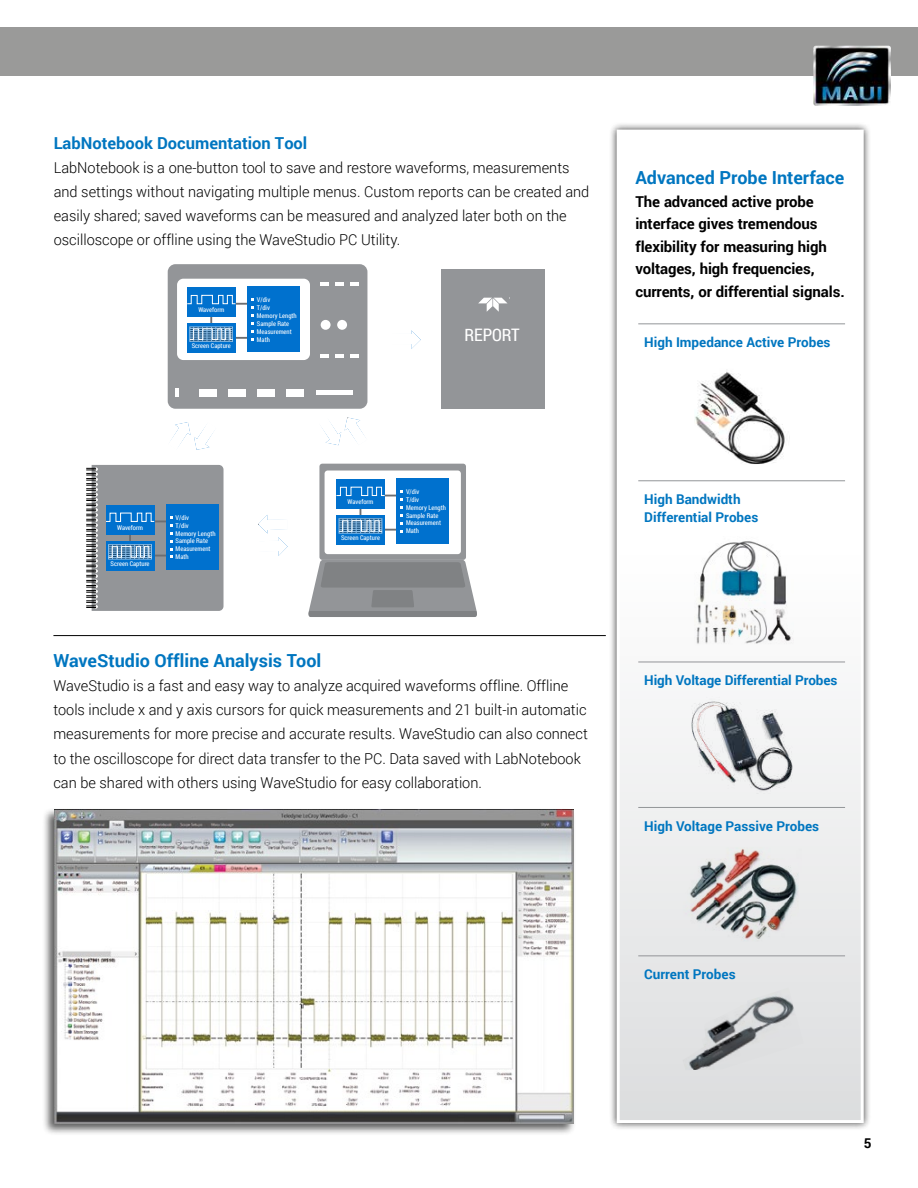
<style>
.page{position:relative;width:918px;height:1188px;background:#fff}
.page>*{position:absolute;margin:0;border:0;box-sizing:border-box;transform-origin:0 0}
.t1{font:700 18px "Roboto";color:#0076c0}
.t2{font:17.25px "Roboto Condensed";color:#fff}
.t3{font:700 16.5px "Roboto";color:#0076c0}
.t4{font:300 15px/24.2px "Roboto";color:#000}
.t5{font:700 15px/22.5px "Roboto";letter-spacing:-.005em;color:#000}
.t6{font:700 13.5px/18px "Roboto";color:#0076c0}
.t7{font:700 13.5px "Roboto";color:#000}
.t8{font:6.6px/7.9px "Roboto Condensed";color:#fff}
</style>
<div class="page">
<div style="left:0;top:27px;width:918px;height:49px;background:#9a9a99"></div>
<img style="left:813px;top:46px;width:78px;height:60px">
<hr style="left:53px;top:635px;width:553px;height:1px;background:#000">
<div style="left:609px;top:122px;width:262px;height:1008px;background:#000;opacity:.75"></div>
<div style="left:618px;top:131px;width:244px;height:991px;background:linear-gradient(to bottom,#fff,#e2e3e4)"></div>
<div style="left:617px;top:130px;width:247px;height:993px;border:3px solid #fff"></div>
<hr style="left:638px;top:323px;width:207px;height:1px;background:#939598">
<hr style="left:638px;top:480px;width:207px;height:1px;background:#939598">
<hr style="left:638px;top:662px;width:207px;height:1px;background:#939598">
<hr style="left:638px;top:807px;width:207px;height:1px;background:#939598">
<hr style="left:638px;top:955px;width:207px;height:1px;background:#939598">
<img style="left:694px;top:369px;width:96px;height:95px">
<div style="left:688px;top:537px;width:110px;height:110px;background:#fff"></div>
<img style="left:694px;top:541px;width:100px;height:103px">
<img style="left:684px;top:696px;width:115px;height:98px">
<img style="left:681px;top:847px;width:121px;height:94px">
<img style="left:682px;top:988px;width:122px;height:82px">
<div style="left:42px;top:807px;width:534px;height:329px;background:#000;opacity:.65"></div>
<img style="left:54px;top:810px;width:519px;height:313px">
<svg style="left:170px;top:422px;width:45px;height:28px"></svg>
<svg style="left:258px;top:515px;width:30px;height:41px"></svg>
<svg style="left:86px;top:465px;width:138px;height:146px;background:#6a8ca9"></svg>
<svg style="left:322px;top:417px;width:44px;height:28px"></svg>
<div style="left:168px;top:264px;width:199px;height:145px;background:#939598;border-radius:8px"></div>
<div style="left:177px;top:279px;width:133px;height:81px;background:#fff;border-radius:6px"></div>
<div style="left:199px;top:389px;width:17px;height:7px;background:#fff"></div>
<div style="left:321px;top:320px;width:10px;height:10px;background:#fff;border-radius:50%"></div>
<svg style="left:321px;top:282px;width:8px;height:3px"></svg>
<div style="left:229px;top:389px;width:17px;height:7px;background:#fff"></div>
<div style="left:257px;top:389px;width:18px;height:7px;background:#fff"></div>
<div style="left:286px;top:389px;width:17px;height:7px;background:#fff"></div>
<hr style="left:316px;top:391px;width:37px;height:4px;background:#fff">
<div style="left:337px;top:320px;width:10px;height:10px;background:#fff;border-radius:50%"></div>
<svg style="left:336px;top:282px;width:8px;height:3px"></svg>
<svg style="left:350px;top:282px;width:9px;height:3px"></svg>
<svg style="left:321px;top:354px;width:8px;height:3px"></svg>
<svg style="left:336px;top:354px;width:8px;height:3px"></svg>
<svg style="left:350px;top:354px;width:9px;height:3px"></svg>
<svg style="left:175px;top:388px;width:4px;height:9px"></svg>
<hr style="left:224px;top:337px;width:25px;height:2px;background:#6d6e71">
<hr style="left:210px;top:314px;width:2px;height:24px;background:#6d6e71">
<hr style="left:226px;top:303px;width:25px;height:2px;background:#6d6e71">
<div style="left:187px;top:287px;width:48px;height:30px;background:#0071ce"></div>
<svg style="left:187px;top:295px;width:49px;height:9px"></svg>
<div style="left:247px;top:286px;width:53px;height:66px;background:#0071ce"></div>
<svg style="left:251px;top:299px;width:3px;height:42px"></svg>
<svg style="left:187px;top:324px;width:48px;height:29px"></svg>
<svg style="left:190px;top:327px;width:43px;height:14px"></svg>
<div style="left:319px;top:464px;width:147px;height:96px;background:#939598;border-radius:3px"></div>
<div style="left:325px;top:471px;width:136px;height:83px;background:#fff;border-radius:3px"></div>
<svg style="left:308px;top:560px;width:169px;height:57px;background:#909194"></svg>
<div style="left:336px;top:479px;width:49px;height:29px;background:#0071ce"></div>
<div style="left:396px;top:478px;width:53px;height:66px;background:#0071ce"></div>
<div style="left:336px;top:516px;width:49px;height:29px;background:#0071ce"></div>
<svg style="left:336px;top:487px;width:67px;height:46px"></svg>
<svg style="left:411px;top:330px;width:10px;height:19px"></svg>
<div style="left:441px;top:269px;width:104px;height:139px;background:#939598"></div>
<svg style="left:478px;top:298px;width:32px;height:14px"></svg>
<p class="t3" style="left:54px;top:136px;width:255px">LabNotebook Documentation Tool</p>
<p class="t4" style="left:54px;top:157px;width:537px">LabNotebook is a one-button tool to save and restore waveforms, measurements and settings without navigating multiple menus. Custom reports can be created and easily shared; saved waveforms can be measured and analyzed later both on the oscilloscope or offline using the WaveStudio PC Utility.</p>
<p class="t8" style="left:198px;top:307px;width:27px">Waveform</p>
<p class="t8" style="left:257px;top:296px;width:41px">V/div<br>T/div<br>Memory Length<br>Sample Rate<br>Measurement<br>Math</p>
<p class="t8" style="left:192px;top:342px;width:41px">Screen Capture</p>
<p class="t2" style="left:464px;top:328px;width:57px">REPORT</p>
<p class="t1" style="left:635px;top:171px;width:211px">Advanced Probe Interface</p>
<p class="t5" style="left:635px;top:191px;width:211px">The advanced active probe interface gives tremendous flexibility for measuring high voltages, high frequencies, currents, or differential signals.</p>
<p class="t6" style="left:644px;top:334px;width:188px">High Impedance Active Probes</p>
<p class="t8" style="left:117px;top:524px;width:27px">Waveform</p>
<p class="t8" style="left:176px;top:514px;width:41px">V/div<br>T/div<br>Memory Length<br>Sample Rate<br>Measurement<br>Math</p>
<p class="t8" style="left:111px;top:560px;width:41px">Screen Capture</p>
<p class="t8" style="left:348px;top:498px;width:27px">Waveform</p>
<p class="t8" style="left:406px;top:488px;width:41px">V/div<br>T/div<br>Memory Length<br>Sample Rate<br>Measurement<br>Math</p>
<p class="t8" style="left:341px;top:534px;width:41px">Screen Capture</p>
<p class="t1" style="left:53px;top:648px;width:269px">WaveStudio Offline Analysis Tool</p>
<p class="t4" style="left:53px;top:675px;width:536px">WaveStudio is a fast and easy way to analyze acquired waveforms offline. Offline tools include x and y axis cursors for quick measurements and 21 built-in automatic measurements for more precise and accurate results. WaveStudio can also connect to the oscilloscope for direct data transfer to the PC. Data saved with LabNotebook can be shared with others using WaveStudio for easy collaboration.</p>
<p class="t6" style="left:644px;top:491px;width:116px">High Bandwidth<br>Differential Probes</p>
<p class="t6" style="left:644px;top:672px;width:195px">High Voltage Differential Probes</p>
<p class="t6" style="left:644px;top:818px;width:176px">High Voltage Passive Probes</p>
<p class="t6" style="left:644px;top:966px;width:93px">Current Probes</p>
<p class="t7" style="left:864px;top:1138px;width:9px">5</p>
</div>
